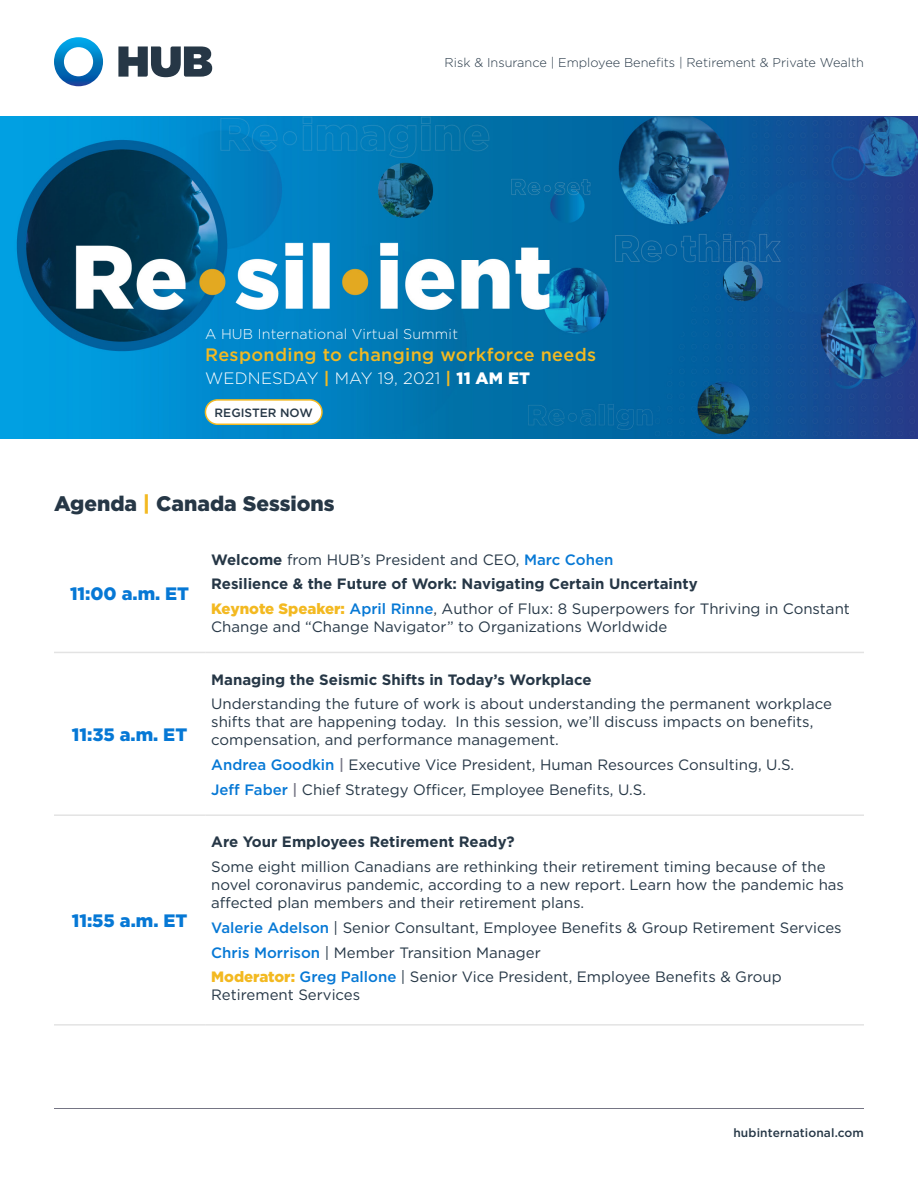
<style>
.page{position:relative;width:918px;height:1188px;background:#fff}
.page>*{position:absolute;margin:0;border:0;box-sizing:border-box;transform-origin:0 0}
.t1{font:900 21px "Gotham";color:#263746}
.t2{font:500 18px "Gotham";letter-spacing:.02em;color:#f3b921}
.t3{font:900 18px "Gotham";color:#0678d5}
.t4{font:300 16.5px "Gotham";letter-spacing:.01em;color:#fff}
.t5{font:15px/24.8px "Gotham";color:#263746}
.t6{font:700 15px "Gotham";color:#263746}
.t7{font:300 14.25px "Gotham";letter-spacing:.01em;color:#fff}
.t8{font:300 12.75px "Gotham";color:#263746}
.t9{font:500 12px "Gotham";letter-spacing:.01em;color:#263746}
.s1{font-weight:700;color:#f3b921}
.s2{font-weight:900}
.s3{color:#f3b921}
.s4{font-weight:700}
.s5{font-weight:500;color:#0678d5}
.s6{font-weight:900;color:#f3b921}
.s7{font-weight:500;color:#757584}
</style>
<div class="page">
<svg style="left:118px;top:46px;width:94px;height:31px"></svg>
<svg style="left:54px;top:37px;width:49px;height:49px"></svg>
<img style="left:0;top:116px;width:918px;height:322px">
<div style="left:205px;top:400px;width:117px;height:24px;background:#fff;border-radius:12px"></div>
<div style="left:205px;top:399px;width:118px;height:26px;border:2px solid #f3b921;border-radius:12px"></div>
<hr style="left:54px;top:652px;width:151px;height:1px;background:#e3e3e3">
<hr style="left:205px;top:652px;width:659px;height:1px;background:#e3e3e3">
<hr style="left:54px;top:814px;width:151px;height:2px;background:#e3e3e3">
<hr style="left:205px;top:814px;width:659px;height:2px;background:#e3e3e3">
<hr style="left:54px;top:1024px;width:151px;height:2px;background:#e3e3e3">
<hr style="left:205px;top:1024px;width:659px;height:2px;background:#e3e3e3">
<hr style="left:54px;top:1108px;width:810px;height:1px;background:#757584">
<p class="t8" style="left:445px;top:54px;width:421px">Risk &amp; Insurance | Employee Benefits | Retirement &amp; Private Wealth</p>
<p class="t7" style="left:205px;top:324px;width:254px">A HUB International Virtual Summit</p>
<p class="t2" style="left:205px;top:343px;width:392px">Responding to changing workforce needs</p>
<p class="t4" style="left:205px;top:367px;width:326px">WEDNESDAY <span class="s1">|</span> MAY 19, 2021 <span class="s1">|</span> <span class="s2">11 AM ET</span></p>
<p class="t9" style="left:215px;top:405px;width:100px">REGISTER NOW</p>
<h1 class="t1" style="left:54px;top:489px;width:282px">Agenda <span class="s3">|</span> Canada Sessions</h1>
<p class="t3" style="left:70px;top:581px;width:121px">11:00 a.m. ET</p>
<p class="t3" style="left:72px;top:722px;width:117px">11:35 a.m. ET</p>
<p class="t3" style="left:72px;top:908px;width:117px">11:55 a.m. ET</p>
<p class="t5" style="left:211px;top:547px;width:640px"><span class="s4">Welcome</span> from HUB’s President and CEO, <span class="s5">Marc Cohen<br></span><span class="s4">Resilience &amp; the Future of Work: Navigating Certain Uncertainty<br></span><span class="s6">Keynote Speaker:</span> <span class="s5">April Rinne</span>, Author of Flux: 8 Superpowers for Thriving in Constant</p>
<p class="t5" style="left:211px;top:614px;width:458px">Change and “Change Navigator” to Organizations Worldwide</p>
<p class="t6" style="left:211px;top:669px;width:382px">Managing the Seismic Shifts in Today’s Workplace</p>
<p class="t5" style="left:211px;top:695px;width:622px;line-height:18px">Understanding the future of work is about understanding the permanent workplace shifts that are happening today. In this session, we’ll discuss impacts on benefits, compensation, and performance management.</p>
<p class="t5" style="left:211px;top:752px;width:585px"><span class="s5">Andrea Goodkin</span> <span class="s7">|</span> Executive Vice President, Human Resources Consulting, U.S.<br><span class="s5">Jeff Faber</span> <span class="s7">|</span> Chief Strategy Officer, Employee Benefits, U.S.</p>
<p class="t6" style="left:211px;top:832px;width:305px">Are Your Employees Retirement Ready?</p>
<p class="t5" style="left:211px;top:858px;width:634px;line-height:18px">Some eight million Canadians are rethinking their retirement timing because of the novel coronavirus pandemic, according to a new report. Learn how the pandemic has affected plan members and their retirement plans.</p>
<p class="t5" style="left:211px;top:915px;width:632px"><span class="s5">Valerie Adelson</span> | Senior Consultant, Employee Benefits &amp; Group Retirement Services<br><span class="s5">Chris Morrison</span> | Member Transition Manager<br><span class="s6">Moderator:</span> <span class="s5">Greg Pallone</span> | Senior Vice President, Employee Benefits &amp; Group</p>
<p class="t5" style="left:211px;top:982px;width:151px">Retirement Services</p>
<p class="t9" style="left:733px;top:1125px;width:132px">hubinternational.com</p>
</div>
